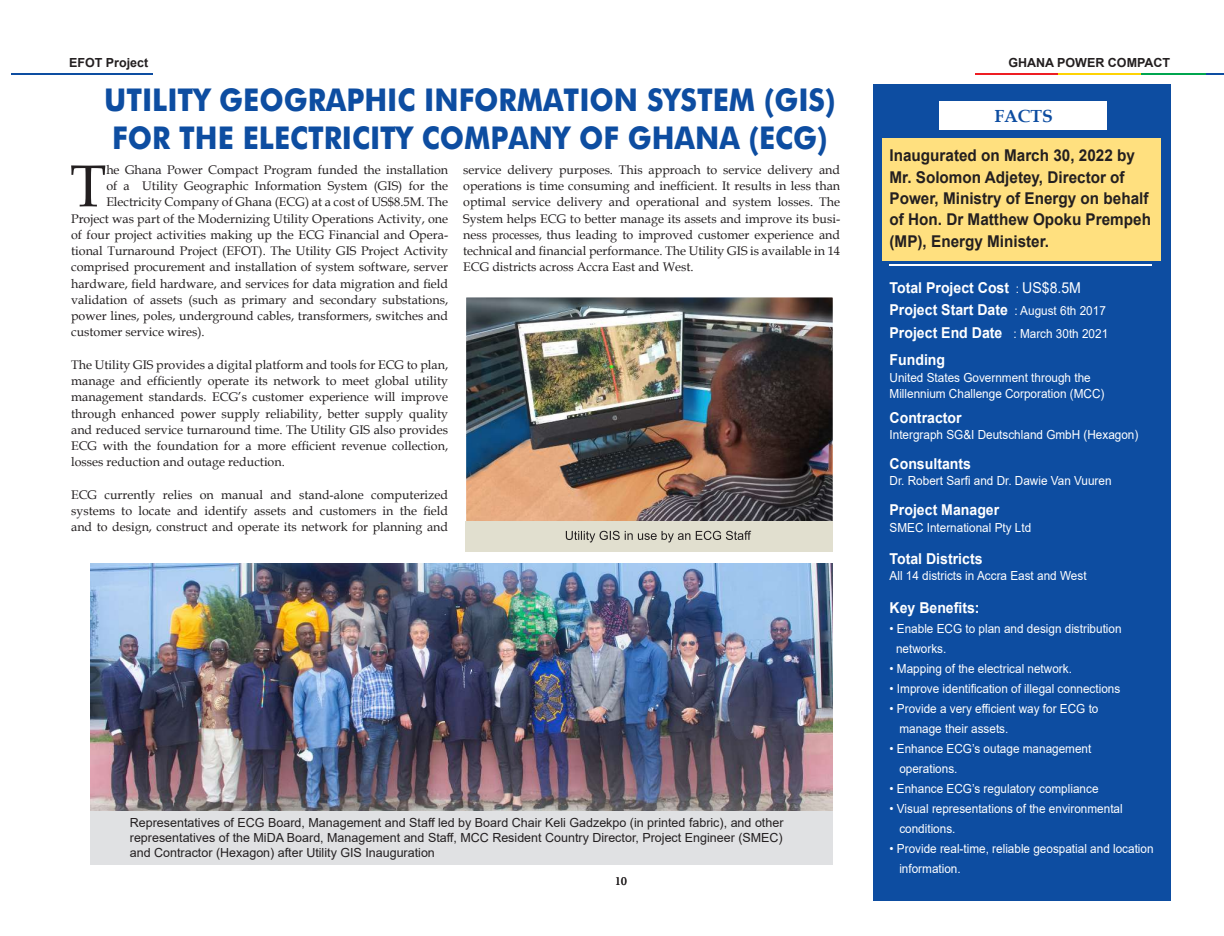
<style>
.page{position:relative;width:1224px;height:936px;background:#fff}
.page>*{position:absolute;margin:0;border:0;box-sizing:border-box;transform-origin:0 0}
.t1{font:59px "Book Antiqua";color:#231f20}
.t2{font:700 31.25px/37.5px "Futura BT";color:#0d4da1;scale:.91 1}
.t3{font:700 17.5px "Book Antiqua";color:#0d4da1}
.t4{font:700 16.25px/21.2px "Arial";color:#231f20;scale:.94 1}
.t5{font:700 15px/22.5px "Arial";color:#fff;scale:.94 1}
.t6{font:12.5px/16.2px "Book Antiqua";color:#231f20;text-align:justify}
.t7{font:12.5px/20px "Arial";color:#fff;scale:.94 1}
.t8{font:12.5px/15px "Arial";color:#231f20;text-align:justify}
.t9{font:700 12.5px "Arial";color:#231f20}
.t10{font:12.5px "Minion Pro";color:#231f20}
.s1{font-weight:400;font-size:12.5px}
.s2{font-weight:400}
</style>
<div class="page">
<hr style="left:975px;top:73px;width:83px;height:1px;background:#ee1d23">
<hr style="left:1058px;top:73px;width:82px;height:1px;background:#fed304">
<hr style="left:1141px;top:73px;width:83px;height:1px;background:#00a54f">
<svg style="left:1206px;top:73px;width:18px;height:1px"></svg>
<hr style="left:11px;top:73px;width:141px;height:1px;background:#0d4da1">
<img style="left:467px;top:299px;width:364px;height:222px">
<div style="left:459px;top:291px;width:380px;height:266px;border:7px solid #fff"></div>
<div style="left:873px;top:84px;width:298px;height:816px;background:#0d4da1"></div>
<img style="left:90px;top:563px;width:743px;height:248px">
<div style="left:882px;top:138px;width:278px;height:122px;background:#ffe07f"></div>
<div style="left:939px;top:101px;width:168px;height:28px;background:#fff"></div>
<div style="left:90px;top:811px;width:743px;height:54px;background:#e0e1e3"></div>
<div style="left:465px;top:521px;width:368px;height:30px;background:#e1dfcf"></div>
<svg style="left:566px;top:530px;width:185px;height:12px"></svg>
<hr style="left:889px;top:264px;width:263px;height:1px;background:#fff">
<p class="t9" style="left:69px;top:54px;width:81px">EFOT Project</p>
<p class="t9" style="left:1008px;top:54px;width:163px">GHANA POWER COMPACT</p>
<h2 class="t2" style="left:104px;top:81px;width:805px">UTILITY GEOGRAPHIC INFORMATION SYSTEM (GIS)<br>FOR THE ELECTRICITY COMPANY OF GHANA (ECG)</h2>
<h1 class="t1" style="left:70px;top:145px;width:38px">T</h1>
<p class="t6" style="left:106px;top:161px;width:343px">he Ghana Power Compact Program funded the installation</p>
<p class="t6" style="left:106px;top:177px;width:343px">of a Utility Geographic Information System (GIS) for the</p>
<p class="t6" style="left:106px;top:194px;width:343px">Electricity Company of Ghana (ECG) at a cost of US$8.5M. The</p>
<p class="t6" style="left:71px;top:210px;width:378px">Project was part of the Modernizing Utility Operations Activity, one</p>
<p class="t6" style="left:71px;top:226px;width:378px">of four project activities making up the ECG Financial and Opera-</p>
<p class="t6" style="left:71px;top:242px;width:378px">tional Turnaround Project (EFOT). The Utility GIS Project Activity</p>
<p class="t6" style="left:71px;top:259px;width:378px">comprised procurement and installation of system software, server</p>
<p class="t6" style="left:71px;top:275px;width:378px">hardware, field hardware, and services for data migration and field</p>
<p class="t6" style="left:71px;top:291px;width:378px">validation of assets (such as primary and secondary substations,</p>
<p class="t6" style="left:71px;top:307px;width:378px">power lines, poles, underground cables, transformers, switches and</p>
<p class="t6" style="left:71px;top:324px;width:135px">customer service wires).</p>
<p class="t6" style="left:71px;top:356px;width:378px">The Utility GIS provides a digital platform and tools for ECG to plan, manage and efficiently operate its network to meet global utility management standards. ECG’s customer experience will improve through enhanced power supply reliability, better supply quality and reduced service turnaround time. The Utility GIS also provides ECG with the foundation for a more efficient revenue collection, losses reduction and outage reduction.</p>
<p class="t6" style="left:71px;top:486px;width:378px">ECG currently relies on manual and stand-alone computerized systems to locate and identify assets and customers in the field and to design, construct and operate its network for planning and</p>
<p class="t6" style="left:463px;top:161px;width:378px">service delivery purposes. This approach to service delivery and operations is time consuming and inefficient. It results in less than optimal service delivery and operational and system losses. The System helps ECG to better manage its assets and improve its busi&shy;ness processes, thus leading to improved customer experience and technical and financial performance. The Utility GIS is available in 14<br>ECG districts across Accra East and West.</p>
<p class="t8" style="left:130px;top:815px;width:655px">Representatives of ECG Board, Management and Staff led by Board Chair Keli Gadzekpo (in printed fabric), and other representatives of the MiDA Board, Management and Staff, MCC Resident Country Director, Project Engineer (SMEC) and Contractor (Hexagon) after Utility GIS Inauguration</p>
<p class="t10" style="left:615px;top:872px;width:14px">10</p>
<h3 class="t3" style="left:994px;top:104px;width:60px">FACTS</h3>
<h3 class="t4" style="left:889px;top:145px;width:280px">Inaugurated on March 30, 2022 by<br>Mr. Solomon Adjetey, Director of<br>Power, Ministry of Energy on behalf of Hon. Dr Matthew Opoku Prempeh (MP), Energy Minister.</h3>
<p class="t5" style="left:889px;top:276px;width:234px">Total Project Cost <span class="s1">:</span> <span class="s2">US$8.5M<br></span>Project Start Date <span class="s1">: August 6th 2017<br></span>Project End Date <span class="s1">: March 30th 2021</span></p>
<p class="t5" style="left:889px;top:349px;width:61px">Funding</p>
<p class="t7" style="left:889px;top:369px;width:230px;line-height:16.2px">United States Government through the<br>Millennium Challenge Corporation (MCC)</p>
<p class="t5" style="left:889px;top:406px;width:78px">Contractor</p>
<p class="t7" style="left:889px;top:424px;width:266px">Intergraph SG&amp;I Deutschland GmbH (Hexagon)</p>
<p class="t5" style="left:889px;top:453px;width:88px">Consultants</p>
<p class="t7" style="left:889px;top:471px;width:238px">Dr. Robert Sarfi and Dr. Dawie Van Vuuren</p>
<p class="t5" style="left:889px;top:499px;width:118px">Project Manager</p>
<p class="t7" style="left:889px;top:517px;width:152px">SMEC International Pty Ltd</p>
<p class="t5" style="left:889px;top:548px;width:100px">Total Districts</p>
<p class="t7" style="left:889px;top:566px;width:211px">All 14 districts in Accra East and West</p>
<p class="t5" style="left:889px;top:596px;width:97px">Key Benefits:</p>
<p class="t7" style="left:896px;top:618px;width:241px;text-indent:-7px">• Enable ECG to plan and design distribution networks.</p>
<p class="t7" style="left:889px;top:658px;width:196px">• Mapping of the electrical network.</p>
<p class="t7" style="left:889px;top:678px;width:247px">• Improve identification of illegal connections</p>
<p class="t7" style="left:899px;top:698px;width:213px;text-indent:-10px">• Provide a very efficient way for ECG to manage their assets.</p>
<p class="t7" style="left:899px;top:738px;width:206px;text-indent:-10px">• Enhance ECG’s outage management operations.</p>
<p class="t7" style="left:889px;top:778px;width:224px">• Enhance ECG’s regulatory compliance</p>
<p class="t7" style="left:899px;top:798px;width:239px;text-indent:-10px">• Visual representations of the environmental conditions.</p>
<p class="t7" style="left:899px;top:838px;width:272px;text-indent:-10px">• Provide real-time, reliable geospatial and location information.</p>
</div>
